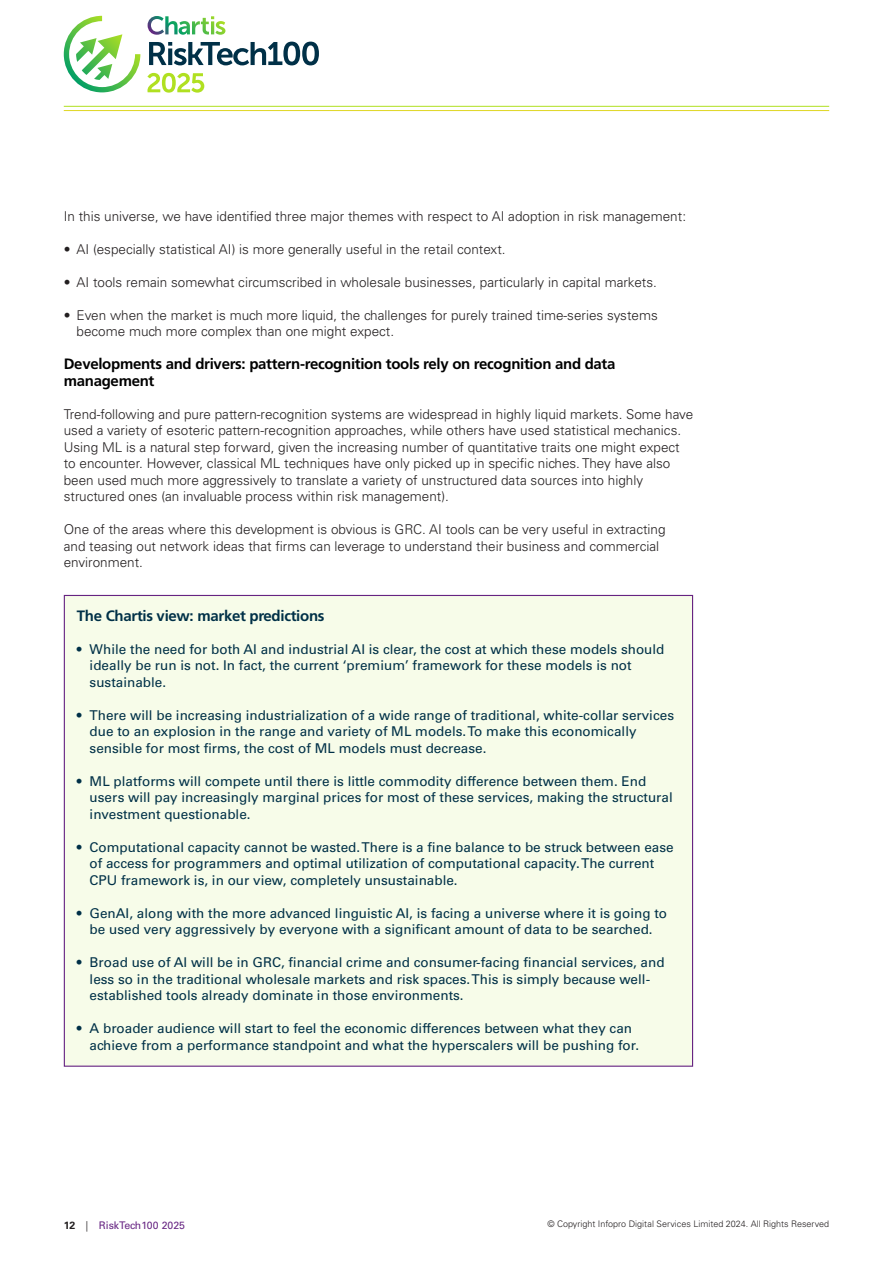
<style>
.page{position:relative;width:893px;height:1263px;background:#fff}
.page>*{position:absolute;margin:0;border:0;box-sizing:border-box;transform-origin:0 0}
.Heading_3{font:700 15px/16.5px "Frutiger LT Std";letter-spacing:-.02em;color:#000}
.Box_head{font:700 15px "Frutiger LT Std";letter-spacing:-.02em;color:#003047}
.t1{font:13.5px/16.5px "Univers LT Std";color:#003047}
.t2{font:300 13.5px/16.5px "Univers LT Std";color:#231f20}
.t3{font:10.5px "Univers LT Std";color:#662482}
.t4{font:300 9px "Univers LT Std";color:#231f20}
.s1{font-weight:700;color:#231f20}
.s2{font-weight:300;color:#231f20}
</style>
<div class="page">
<hr style="left:64px;top:106px;width:765px;height:1px;background:#b0e021">
<hr style="left:64px;top:110px;width:765px;height:1px;background:#e0d621">
<svg style="left:149px;top:42px;width:170px;height:23px"></svg>
<svg style="left:147px;top:73px;width:57px;height:20px"></svg>
<svg style="left:148px;top:16px;width:77px;height:19px"></svg>
<svg style="left:64px;top:16px;width:76px;height:76px"></svg>
<div style="left:64px;top:595px;width:629px;height:472px;background:#f7fce9;border:1px solid #662482"></div>
<p class="t2" style="left:64px;top:208px;width:624px">In this universe, we have identified three major themes with respect to AI adoption in risk management:</p>
<p class="t2" style="left:64px;top:241px;width:443px">• AI (especially statistical AI) is more generally useful in the retail context.</p>
<p class="t2" style="left:64px;top:274px;width:595px">• AI tools remain somewhat circumscribed in wholesale businesses, particularly in capital markets.</p>
<p class="t2" style="left:77px;top:307px;width:583px;text-indent:-13px">• Even when the market is much more liquid, the challenges for purely trained time-series systems become much more complex than one might expect.</p>
<p class="Heading_3" style="left:64px;top:356px;width:553px">Developments and drivers: pattern-recognition tools rely on recognition and data management</p>
<p class="t2" style="left:64px;top:406px;width:631px">Trend-following and pure pattern-recognition systems are widespread in highly liquid markets. Some have used a variety of esoteric pattern-recognition approaches, while others have used statistical mechanics.<br>Using ML is a natural step forward, given the increasing number of quantitative traits one might expect to encounter. However, classical ML techniques have only picked up in specific niches. They have also been used much more aggressively to translate a variety of unstructured data sources into highly structured ones (an invaluable process within risk management).</p>
<p class="t2" style="left:64px;top:521px;width:603px">One of the areas where this development is obvious is GRC. AI tools can be very useful in extracting and teasing out network ideas that firms can leverage to understand their business and commercial environment.</p>
<p class="Box_head" style="left:77px;top:607px;width:249px">The Chartis view: market predictions</p>
<p class="t1" style="left:90px;top:641px;width:576px;text-indent:-13px">• While the need for both AI and industrial AI is clear, the cost at which these models should ideally be run is not. In fact, the current ‘premium’ framework for these models is not sustainable.</p>
<p class="t1" style="left:90px;top:707px;width:586px;text-indent:-13px">• There will be increasing industrialization of a wide range of traditional, white-collar services due to an explosion in the range and variety of ML models. To make this economically sensible for most firms, the cost of ML models must decrease.</p>
<p class="t1" style="left:90px;top:773px;width:585px;text-indent:-13px">• ML platforms will compete until there is little commodity difference between them. End users will pay increasingly marginal prices for most of these services, making the structural investment questionable.</p>
<p class="t1" style="left:90px;top:839px;width:585px;text-indent:-13px">• Computational capacity cannot be wasted. There is a fine balance to be struck between ease of access for programmers and optimal utilization of computational capacity. The current<br>CPU framework is, in our view, completely unsustainable.</p>
<p class="t1" style="left:77px;top:905px;width:592px;text-align:center">• GenAI, along with the more advanced linguistic AI, is facing a universe where it is going to be used very aggressively by everyone with a significant amount of data to be searched.</p>
<p class="t1" style="left:90px;top:954px;width:576px;text-indent:-13px">• Broad use of AI will be in GRC, financial crime and consumer-facing financial services, and less so in the traditional wholesale markets and risk spaces. This is simply because well&shy;established tools already dominate in those environments.</p>
<p class="t1" style="left:90px;top:1020px;width:551px;text-indent:-13px">• A broader audience will start to feel the economic differences between what they can achieve from a performance standpoint and what the hyperscalers will be pushing for.</p>
<p class="t3" style="left:64px;top:1219px;width:123px"><span class="s1">12</span> <span class="s2">|</span> RiskTech100 2025</p>
<p class="t4" style="left:547px;top:1218px;width:283px">© Copyright Infopro Digital Services Limited 2024. All Rights Reserved</p>
</div>
